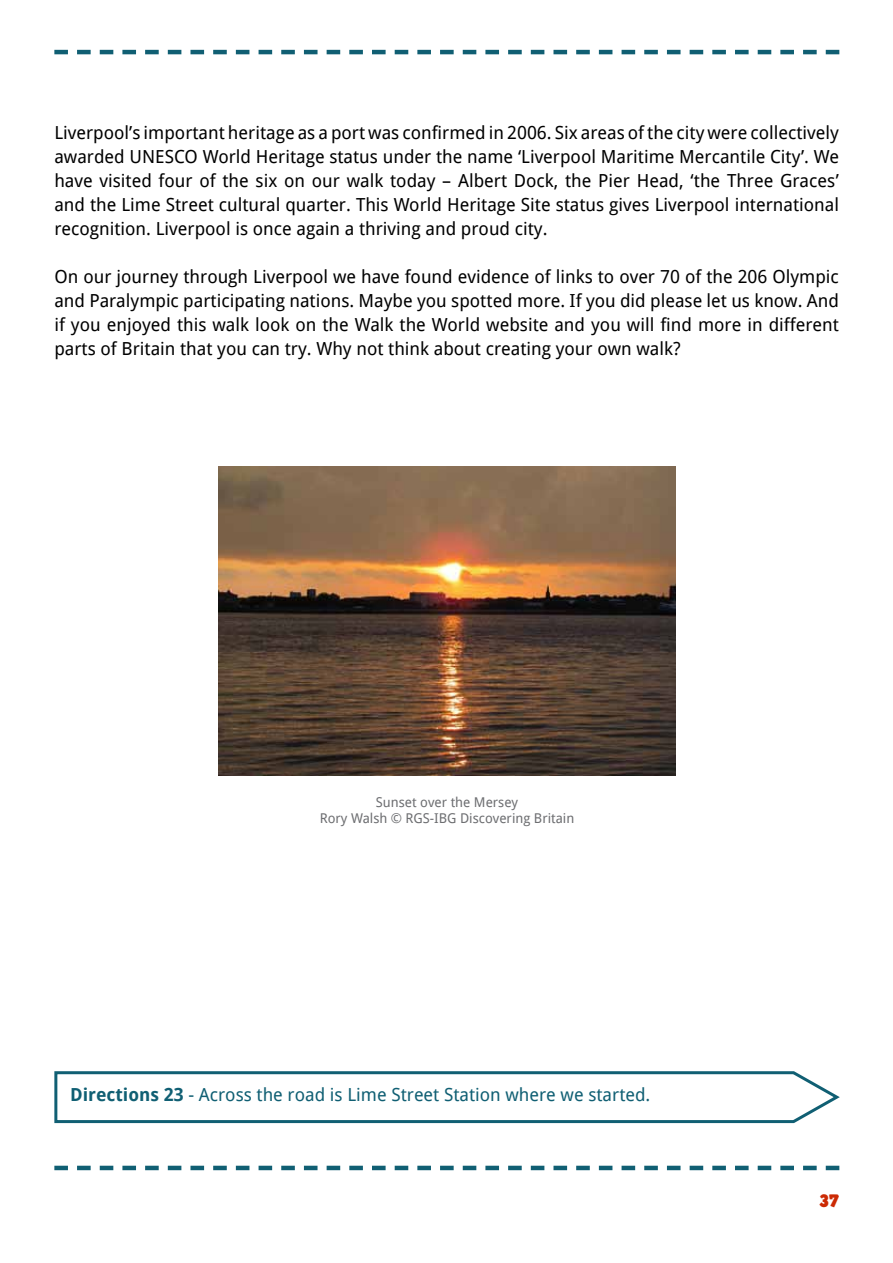
<style>
.page{position:relative;width:893px;height:1263px;background:#fff}
.page>*{position:absolute;margin:0;border:0;box-sizing:border-box;transform-origin:0 0}
.t1{font:18px/24px "Droid Sans";color:#000;text-align:justify}
.t2{font:18px "Droid Sans";color:#105f73}
.t3{font:18px "HVD Comic Serif Pro";color:#cc2a04}
.t4{font:13.5px/16.5px "Droid Sans";color:#6d6e71;text-align:center}
.s1{font-weight:700}
</style>
<div class="page">
<svg style="left:54px;top:50px;width:785px;height:4px"></svg>
<svg style="left:54px;top:1166px;width:785px;height:4px"></svg>
<svg style="left:54px;top:1071px;width:786px;height:53px"></svg>
<img style="left:219px;top:467px;width:456px;height:308px">
<p class="t1" style="left:54px;top:121px;width:786px">Liverpool’s important heritage as a port was confirmed in 2006. Six areas of the city were collectively awarded UNESCO World Heritage status under the name ‘Liverpool Maritime Mercantile City’. We have visited four of the six on our walk today – Albert Dock, the Pier Head, ‘the Three Graces’ and the Lime Street cultural quarter. This World Heritage Site status gives Liverpool international recognition. Liverpool is once again a thriving and proud city.</p>
<p class="t1" style="left:54px;top:265px;width:786px">On our journey through Liverpool we have found evidence of links to over 70 of the 206 Olympic and Paralympic participating nations. Maybe you spotted more. If you did please let us know. And if you enjoyed this walk look on the Walk the World website and you will find more in different parts of Britain that you can try. Why not think about creating your own walk?</p>
<p class="t4" style="left:320px;top:794px;width:256px">Sunset over the Mersey<br>Rory Walsh © RGS-IBG Discovering Britain</p>
<p class="t2" style="left:70px;top:1084px;width:582px"><span class="s1">Directions 23</span> - Across the road is Lime Street Station where we started.</p>
<p class="t3" style="left:819px;top:1187px;width:22px">37</p>
</div>
